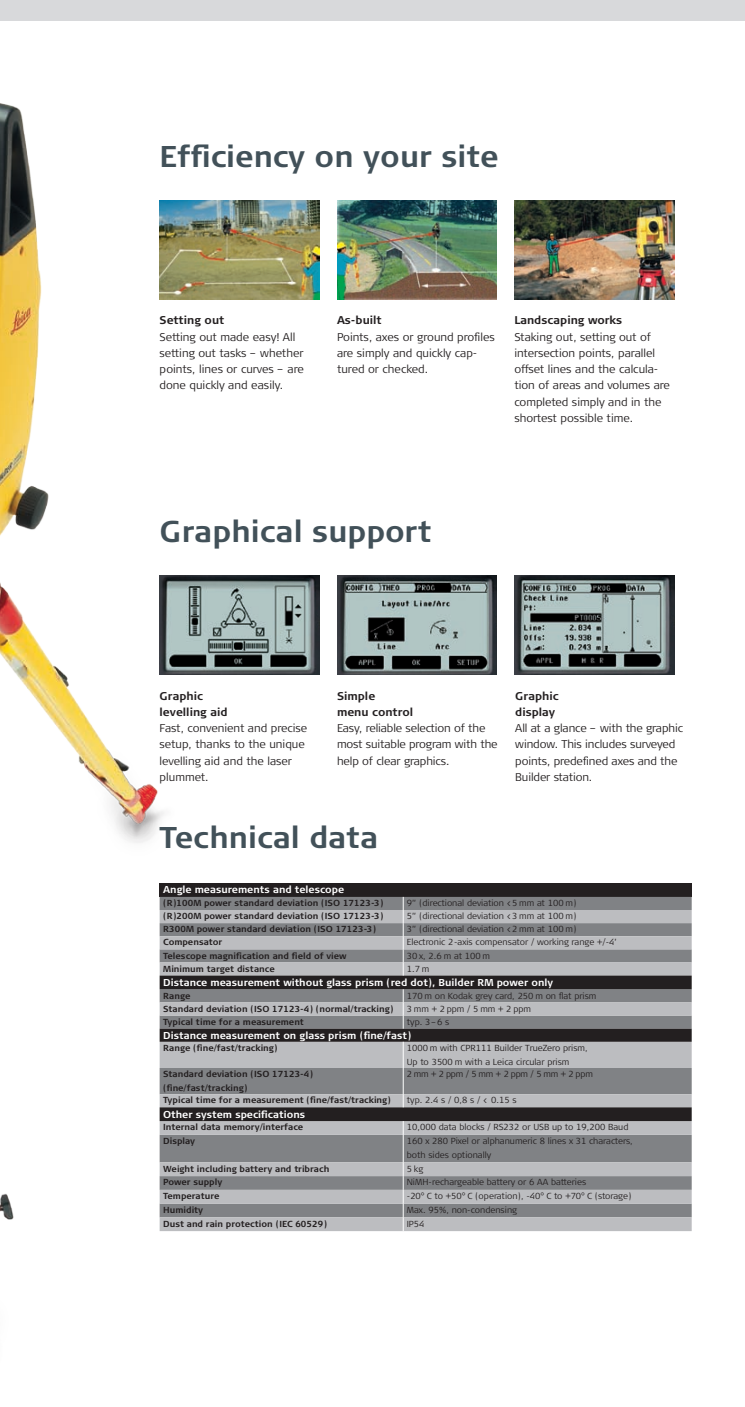
<style>
.page{position:relative;width:745px;height:1407px;background:#fff}
.page>*{position:absolute;margin:0;border:0;box-sizing:border-box;transform-origin:0 0}
.t1{font:700 30px "Signa Column";color:#425159}
.t2{font:300 11.25px/16.2px "Signa Column";color:#231f20}
.t3{font:700 11.25px/16.2px "Signa Column";color:#231f20}
.t4{font:700 10px "Signa Column";color:#fff}
.t5{font:300 8.75px/13.8px "Signa Column";color:#231f20}
.t6{font:700 8.75px/13.8px "Signa Column";color:#231f20}
.t7{font:300 8.75px "Signa Column";letter-spacing:-.025em;color:#231f20}
</style>
<div class="page">
<img style="left:200px;top:201px;width:119px;height:98px">
<img style="left:337px;top:201px;width:159px;height:98px">
<img style="left:200px;top:576px;width:119px;height:98px">
<img style="left:337px;top:576px;width:159px;height:98px">
<img style="left:514px;top:576px;width:159px;height:98px">
<div style="left:159px;top:883px;width:532px;height:14px;background:#231f20"></div>
<div style="left:200px;top:897px;width:491px;height:13px;background:#808285"></div>
<svg style="left:200px;top:910px;width:491px;height:321px;background:#a1a2a5"></svg>
<svg style="left:200px;top:975px;width:491px;height:146px;background:#7d7d7f"></svg>
<svg style="left:402px;top:989px;width:1px;height:39px"></svg>
<svg style="left:402px;top:1042px;width:1px;height:65px"></svg>
<svg style="left:402px;top:1121px;width:1px;height:110px"></svg>
<svg style="left:402px;top:897px;width:1px;height:78px"></svg>
<div style="left:0;top:0;width:744px;height:21px;background:#d8d9db"></div>
<img style="left:514px;top:201px;width:159px;height:98px">
<img style="left:0;top:103px;width:200px;height:1128px">
<h1 class="t1" style="left:159px;top:139px;width:340px">Efficiency on your site</h1>
<p class="t3" style="left:159px;top:312px;width:66px">Setting out</p>
<p class="t2" style="left:159px;top:329px;width:146px">Setting out made easy! All setting out tasks – whether points, lines or curves – are done quickly and easily.</p>
<p class="t3" style="left:337px;top:312px;width:46px">As-built</p>
<p class="t2" style="left:337px;top:329px;width:159px">Points, axes or ground profiles are simply and quickly cap&shy;tured or checked.</p>
<p class="t3" style="left:514px;top:312px;width:109px">Landscaping works</p>
<p class="t2" style="left:514px;top:329px;width:157px">Staking out, setting out of intersection points, parallel offset lines and the calcula&shy;tion of areas and volumes are completed simply and in the shortest possible time.</p>
<h1 class="t1" style="left:159px;top:514px;width:273px">Graphical support</h1>
<p class="t3" style="left:159px;top:687px;width:69px">Graphic levelling aid</p>
<p class="t2" style="left:159px;top:720px;width:149px">Fast, convenient and precise setup, thanks to the unique levelling aid and the laser plummet.</p>
<p class="t3" style="left:337px;top:687px;width:78px">Simple<br>menu control</p>
<p class="t2" style="left:337px;top:720px;width:162px">Easy, reliable selection of the most suitable program with the help of clear graphics.</p>
<h1 class="t1" style="left:159px;top:820px;width:220px">Technical data</h1>
<p class="t3" style="left:515px;top:687px;width:45px">Graphic display</p>
<p class="t2" style="left:515px;top:720px;width:169px">All at a glance – with the graphic window. This includes surveyed points, predefined axes and the<br>Builder station.</p>
<p class="t4" style="left:163px;top:884px;width:182px">Angle measurements and telescope</p>
<p class="t6" style="left:163px;top:896px;width:221px">(R)100M power standard deviation (ISO 17123-3)</p>
<p class="t5" style="left:406px;top:896px;width:171px">9” (directional deviation &lt;5 mm at 100 m)</p>
<p class="t6" style="left:163px;top:909px;width:221px">(R)200M power standard deviation (ISO 17123-3)</p>
<p class="t5" style="left:406px;top:909px;width:171px">5” (directional deviation &lt;3 mm at 100 m)</p>
<p class="t6" style="left:163px;top:922px;width:214px">R300M power standard deviation (ISO 17123-3)</p>
<p class="t5" style="left:406px;top:922px;width:171px">3” (directional deviation &lt;2 mm at 100 m)</p>
<p class="t6" style="left:163px;top:935px;width:60px">Compensator</p>
<p class="t5" style="left:406px;top:935px;width:211px">Electronic 2-axis compensator / working range +/-4’</p>
<p class="t6" style="left:163px;top:948px;width:185px">Telescope magnification and field of view</p>
<p class="t5" style="left:406px;top:948px;width:85px">30 x, 2.6 m at 100 m</p>
<p class="t6" style="left:163px;top:962px;width:113px">Minimum target distance</p>
<p class="t5" style="left:406px;top:962px;width:24px">1.7 m</p>
<p class="t4" style="left:163px;top:976px;width:391px">Distance measurement without glass prism (red dot), Builder RM power only</p>
<p class="t6" style="left:163px;top:988px;width:29px">Range</p>
<p class="t5" style="left:406px;top:988px;width:191px">170 m on Kodak grey card, 250 m on flat prism</p>
<p class="t6" style="left:163px;top:1002px;width:231px">Standard deviation (ISO 17123-4) (normal/tracking)</p>
<p class="t5" style="left:406px;top:1002px;width:126px">3 mm + 2 ppm / 5 mm + 2 ppm</p>
<p class="t6" style="left:163px;top:1015px;width:142px">Typical time for a measurement</p>
<p class="t5" style="left:406px;top:1015px;width:44px">typ. 3–6 s</p>
<p class="t4" style="left:163px;top:1029px;width:249px">Distance measurement on glass prism (fine/fast)</p>
<p class="t6" style="left:163px;top:1041px;width:116px">Range (fine/fast/tracking)</p>
<p class="t5" style="left:406px;top:1041px;width:182px">1000 m with CPR111 Builder TrueZero prism,<br>Up to 3500 m with a Leica circular prism</p>
<p class="t6" style="left:163px;top:1067px;width:151px">Standard deviation (ISO 17123-4) (fine/fast/tracking)</p>
<p class="t7" style="left:406px;top:1069px;width:187px">2 mm + 2 ppm / 5 mm + 2 ppm / 5 mm + 2 ppm</p>
<p class="t6" style="left:163px;top:1093px;width:229px">Typical time for a measurement (fine/fast/tracking)</p>
<p class="t5" style="left:406px;top:1093px;width:111px">typ. 2.4 s / 0,8 s / &lt; 0.15 s</p>
<p class="t4" style="left:163px;top:1108px;width:143px">Other system specifications</p>
<p class="t6" style="left:163px;top:1120px;width:141px">Internal data memory/interface</p>
<p class="t5" style="left:406px;top:1120px;width:223px">10,000 data blocks / RS232 or USB up to 19,200 Baud</p>
<p class="t6" style="left:163px;top:1134px;width:34px">Display</p>
<p class="t5" style="left:406px;top:1134px;width:227px">160 x 280 Pixel or alphanumeric 8 lines x 31 characters, both sides optionally</p>
<p class="t6" style="left:163px;top:1161px;width:168px">Weight including battery and tribrach</p>
<p class="t5" style="left:406px;top:1161px;width:18px">5 kg</p>
<p class="t6" style="left:163px;top:1175px;width:61px">Power supply</p>
<p class="t5" style="left:406px;top:1175px;width:181px">NiMH-rechargeable battery or 6 AA batteries</p>
<p class="t6" style="left:163px;top:1189px;width:58px">Temperature</p>
<p class="t5" style="left:406px;top:1189px;width:226px">-20° C to +50° C (operation), -40° C to +70° C (storage)</p>
<p class="t6" style="left:163px;top:1203px;width:42px">Humidity</p>
<p class="t5" style="left:406px;top:1203px;width:112px">Max. 95%, non-condensing</p>
<p class="t6" style="left:163px;top:1216px;width:165px">Dust and rain protection (IEC 60529)</p>
<p class="t5" style="left:406px;top:1216px;width:19px">IP54</p>
</div>
